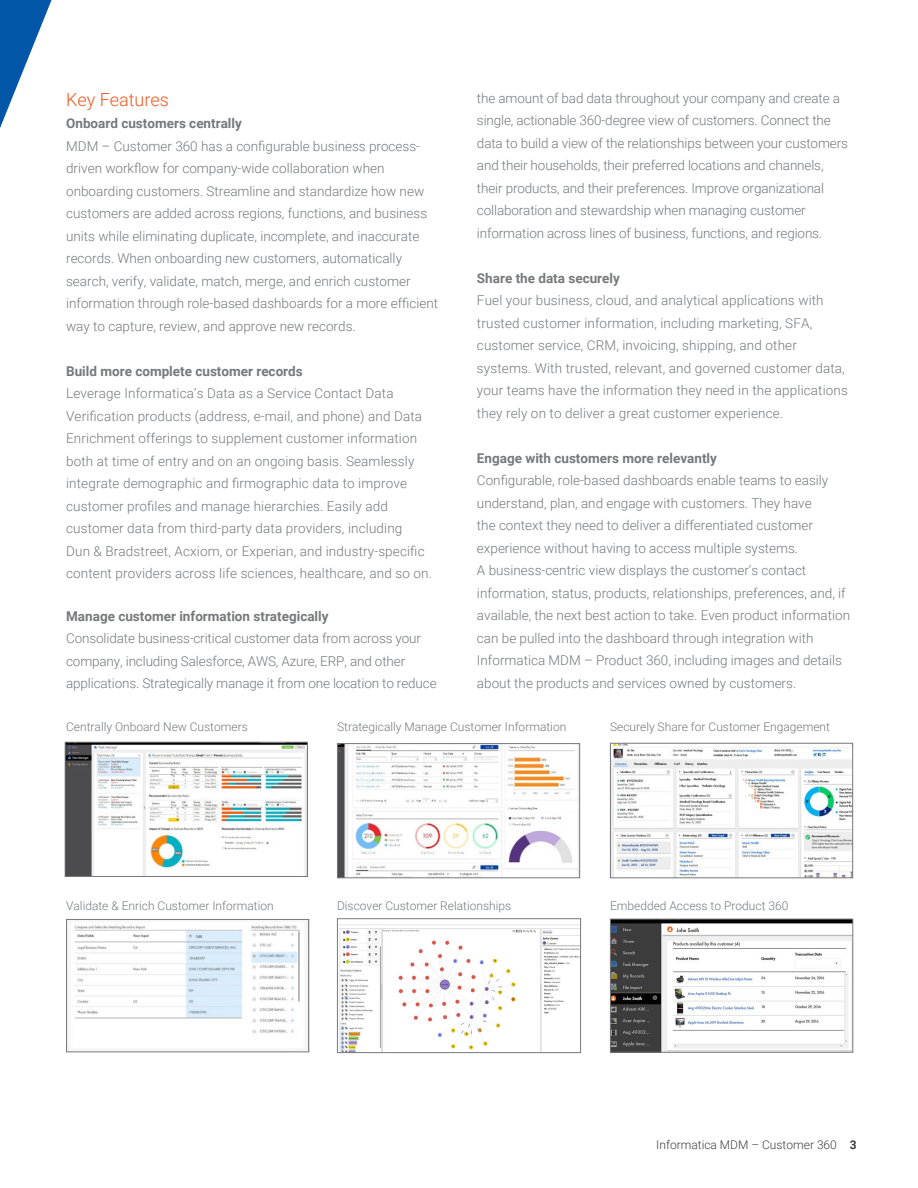
<style>
.page{position:relative;width:918px;height:1188px;background:#fff}
.page>*{position:absolute;margin:0;border:0;box-sizing:border-box;transform-origin:0 0}
.t1{font:300 18px "Roboto";color:#f15921}
.t2{font:300 13.5px/22.5px "Roboto";color:#76787b}
.t3{font:700 13.5px "Roboto";color:#76787b}
.t4{font:300 12px "Roboto";color:#76787b}
.t5{font:300 12px "Roboto";color:#3e3e3f}
.s1{font-weight:700}
</style>
<div class="page">
<svg style="left:0;top:0;width:52px;height:128px"></svg>
<img style="left:68px;top:921px;width:239px;height:129px">
<div style="left:66px;top:919px;width:243px;height:133px;border:1px solid #76787b"></div>
<img style="left:612px;top:745px;width:239px;height:131px">
<div style="left:610px;top:743px;width:243px;height:135px;border:1px solid #76787b"></div>
<img style="left:612px;top:921px;width:239px;height:129px">
<div style="left:610px;top:919px;width:243px;height:133px;border:1px solid #76787b"></div>
<img style="left:339px;top:928px;width:240px;height:123px">
<div style="left:337px;top:919px;width:244px;height:134px;border:1px solid #76787b"></div>
<img style="left:67px;top:744px;width:239px;height:131px">
<div style="left:65px;top:742px;width:243px;height:135px;border:1px solid #76787b"></div>
<img style="left:339px;top:745px;width:239px;height:131px">
<div style="left:337px;top:743px;width:243px;height:135px;border:1px solid #76787b"></div>
<h1 class="t1" style="left:66px;top:87px;width:104px">Key Features</h1>
<p class="t3" style="left:66px;top:114px;width:177px">Onboard customers centrally</p>
<p class="t2" style="left:66px;top:134px;width:374px">MDM – Customer 360 has a configurable business process&shy;driven workflow for company-wide collaboration when onboarding customers. Streamline and standardize how new customers are added across regions, functions, and business units while eliminating duplicate, incomplete, and inaccurate records. When onboarding new customers, automatically search, verify, validate, match, merge, and enrich customer information through role-based dashboards for a more efficient way to capture, review, and approve new records.</p>
<p class="t3" style="left:66px;top:362px;width:238px">Build more complete customer records</p>
<p class="t2" style="left:66px;top:382px;width:367px">Leverage Informatica’s Data as a Service Contact Data Verification products (address, e-mail, and phone) and Data Enrichment offerings to supplement customer information both at time of entry and on an ongoing basis. Seamlessly integrate demographic and firmographic data to improve customer profiles and manage hierarchies. Easily add customer data from third-party data providers, including<br>Dun &amp; Bradstreet, Acxiom, or Experian, and industry-specific content providers across life sciences, healthcare, and so on.</p>
<p class="t3" style="left:66px;top:606px;width:264px">Manage customer information strategically</p>
<p class="t2" style="left:66px;top:627px;width:372px">Consolidate business-critical customer data from across your company, including Salesforce, AWS, Azure, ERP, and other applications. Strategically manage it from one location to reduce</p>
<p class="t2" style="left:477px;top:86px;width:372px">the amount of bad data throughout your company and create a single, actionable 360-degree view of customers. Connect the data to build a view of the relationships between your customers and their households, their preferred locations and channels, their products, and their preferences. Improve organizational collaboration and stewardship when managing customer information across lines of business, functions, and regions.</p>
<p class="t3" style="left:477px;top:268px;width:144px">Share the data securely</p>
<p class="t2" style="left:477px;top:289px;width:373px">Fuel your business, cloud, and analytical applications with trusted customer information, including marketing, SFA, customer service, CRM, invoicing, shipping, and other systems. With trusted, relevant, and governed customer data, your teams have the information they need in the applications they rely on to deliver a great customer experience.</p>
<p class="t3" style="left:477px;top:448px;width:241px">Engage with customers more relevantly</p>
<p class="t2" style="left:477px;top:469px;width:375px">Configurable, role-based dashboards enable teams to easily understand, plan, and engage with customers. They have<br>the context they need to deliver a differentiated customer experience without having to access multiple systems.<br>A business-centric view displays the customer’s contact information, status, products, relationships, preferences, and, if available, the next best action to take. Even product information can be pulled into the dashboard through integration with Informatica MDM – Product 360, including images and details about the products and services owned by customers.</p>
<p class="t4" style="left:66px;top:719px;width:183px">Centrally Onboard New Customers</p>
<p class="t4" style="left:337px;top:719px;width:231px">Strategically Manage Customer Information</p>
<p class="t4" style="left:610px;top:719px;width:221px">Securely Share for Customer Engagement</p>
<p class="t4" style="left:66px;top:897px;width:209px">Validate &amp; Enrich Customer Information</p>
<p class="t4" style="left:337px;top:897px;width:176px">Discover Customer Relationships</p>
<p class="t4" style="left:610px;top:897px;width:180px">Embedded Access to Product 360</p>
<p class="t5" style="left:656px;top:1136px;width:202px">Informatica MDM – Customer 360 <span class="s1">3</span></p>
</div>
